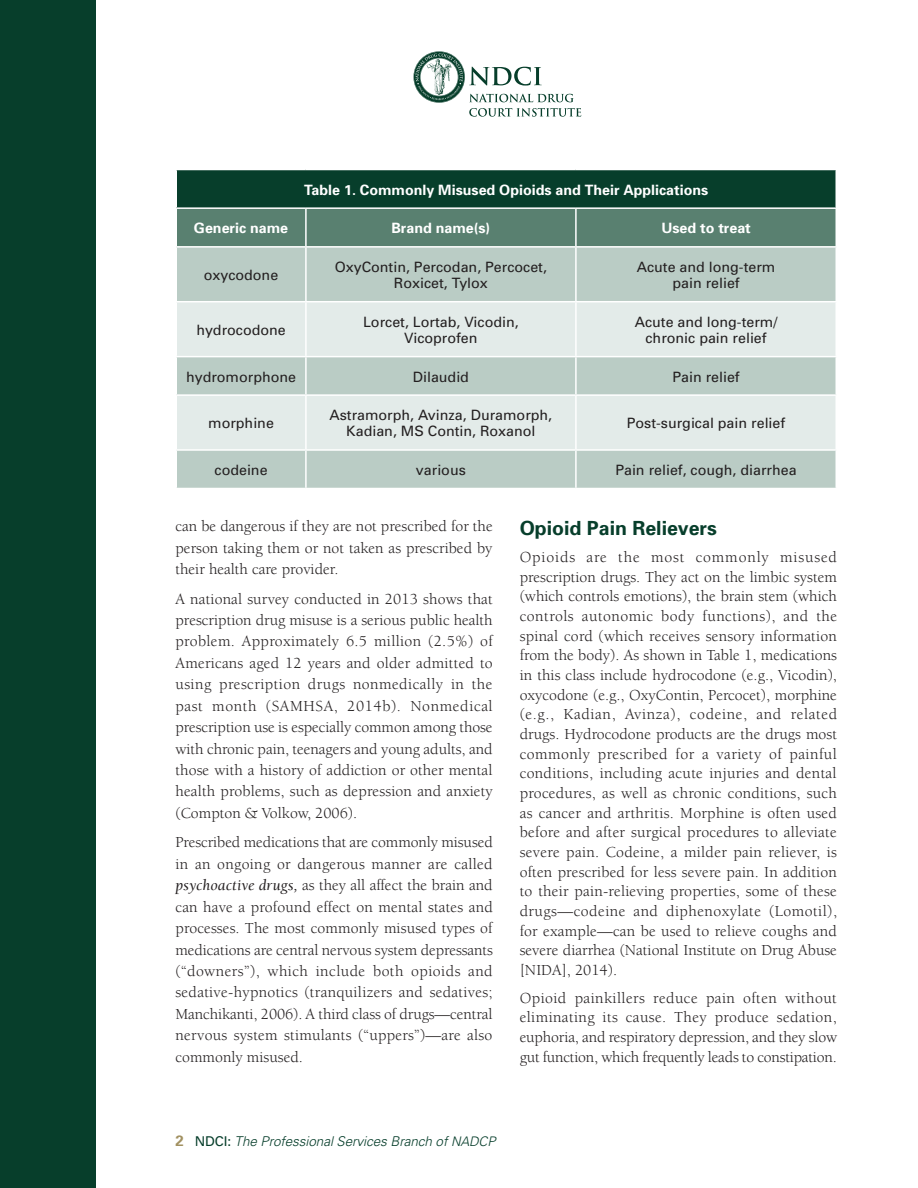
<style>
.page{position:relative;width:918px;height:1188px;background:#fff}
.page>*{position:absolute;margin:0;border:0;box-sizing:border-box;transform-origin:0 0}
.NDCI_Subhead{font:700 19.5px "Univers";color:#073e2b}
.Body_Copy{font:15.75px/19.6px "Berkeley";color:#231f20;text-align:justify}
.Table_Body_Centered{font:14.25px/16.4px "Univers";color:#231f20;text-align:center}
.Table_Heading{font:700 14.25px "Univers";color:#fff}
.opening_para{font:italic 300 13.5px "Univers";letter-spacing:-.005em;color:#073e2b}
.s1{font-style:italic}
.s2{font-weight:700;font-style:normal;font-size:15px;color:#a29161}
.s3{font-weight:400;font-style:normal}
.s4{font-size:13.2px}
</style>
<div class="page">
<div style="left:0;top:0;width:96px;height:1188px;background:#073e2b"></div>
<svg style="left:413px;top:51px;width:168px;height:66px"></svg>
<div style="left:176px;top:170px;width:660px;height:38px;background:#073e2b"></div>
<div style="left:177px;top:209px;width:659px;height:37px;background:#598070"></div>
<div style="left:177px;top:248px;width:659px;height:240px;background:#baccc5"></div>
<svg style="left:177px;top:302px;width:659px;height:147px;fill:#e3ebe9"></svg>
<hr style="left:176px;top:170px;width:1px;height:37px;background:#fff">
<hr style="left:176px;top:207px;width:130px;height:2px;background:#fff">
<hr style="left:306px;top:207px;width:270px;height:2px;background:#fff">
<hr style="left:305px;top:209px;width:2px;height:37px;background:#fff">
<hr style="left:576px;top:207px;width:261px;height:2px;background:#fff">
<hr style="left:575px;top:209px;width:2px;height:37px;background:#fff">
<hr style="left:305px;top:248px;width:2px;height:53px;background:#fff">
<hr style="left:575px;top:248px;width:2px;height:53px;background:#fff">
<hr style="left:176px;top:301px;width:130px;height:1px;background:#fff">
<hr style="left:306px;top:301px;width:270px;height:1px;background:#fff">
<hr style="left:305px;top:302px;width:2px;height:54px;background:#fff">
<hr style="left:576px;top:301px;width:261px;height:1px;background:#fff">
<hr style="left:575px;top:302px;width:2px;height:54px;background:#fff">
<hr style="left:176px;top:356px;width:130px;height:1px;background:#fff">
<hr style="left:306px;top:356px;width:270px;height:1px;background:#fff">
<hr style="left:305px;top:357px;width:2px;height:37px;background:#fff">
<hr style="left:576px;top:356px;width:261px;height:1px;background:#fff">
<hr style="left:575px;top:357px;width:2px;height:37px;background:#fff">
<hr style="left:176px;top:394px;width:130px;height:2px;background:#fff">
<hr style="left:306px;top:394px;width:270px;height:2px;background:#fff">
<hr style="left:305px;top:396px;width:2px;height:53px;background:#fff">
<hr style="left:576px;top:394px;width:261px;height:2px;background:#fff">
<hr style="left:575px;top:396px;width:2px;height:53px;background:#fff">
<hr style="left:176px;top:449px;width:130px;height:2px;background:#fff">
<hr style="left:306px;top:449px;width:270px;height:2px;background:#fff">
<hr style="left:305px;top:451px;width:2px;height:37px;background:#fff">
<hr style="left:576px;top:449px;width:261px;height:2px;background:#fff">
<hr style="left:575px;top:451px;width:2px;height:37px;background:#fff">
<p class="Table_Heading" style="left:304px;top:180px;width:406px">Table 1. Commonly Misused Opioids and Their Applications</p>
<p class="Table_Heading" style="left:194px;top:219px;width:96px">Generic name</p>
<p class="Table_Heading" style="left:391px;top:219px;width:100px">Brand name(s)</p>
<p class="Table_Heading" style="left:661px;top:219px;width:91px">Used to treat</p>
<p class="Table_Body_Centered" style="left:204px;top:267px;width:76px">oxycodone</p>
<p class="Table_Body_Centered" style="left:335px;top:258px;width:214px">OxyContin, Percodan, Percocet,<br>Roxicet, Tylox</p>
<p class="Table_Body_Centered" style="left:637px;top:258px;width:140px">Acute and long-term pain relief</p>
<p class="Table_Body_Centered" style="left:196px;top:321px;width:91px">hydrocodone</p>
<p class="Table_Body_Centered" style="left:363px;top:313px;width:157px">Lorcet, Lortab, Vicodin,<br>Vicoprofen</p>
<p class="Table_Body_Centered" style="left:635px;top:313px;width:144px">Acute and long-term/ chronic pain relief</p>
<p class="Table_Body_Centered" style="left:186px;top:368px;width:112px">hydromorphone</p>
<p class="Table_Body_Centered" style="left:413px;top:368px;width:58px">Dilaudid</p>
<p class="Table_Body_Centered" style="left:672px;top:368px;width:69px">Pain relief</p>
<p class="Table_Body_Centered" style="left:208px;top:415px;width:67px">morphine</p>
<p class="Table_Body_Centered" style="left:330px;top:407px;width:224px">Astramorph, Avinza, Duramorph,<br>Kadian, MS Contin, Roxanol</p>
<p class="Table_Body_Centered" style="left:627px;top:415px;width:160px">Post-surgical pain relief</p>
<p class="Table_Body_Centered" style="left:215px;top:462px;width:55px">codeine</p>
<p class="Table_Body_Centered" style="left:416px;top:462px;width:51px">various</p>
<p class="Table_Body_Centered" style="left:615px;top:462px;width:183px">Pain relief, cough, diarrhea</p>
<p class="Body_Copy" style="left:176px;top:516px;width:319px;line-height:21.5px">can be dangerous if they are not prescribed for the person taking them or not taken as prescribed by their health care provider.</p>
<p class="Body_Copy" style="left:176px;top:588px;width:319px;line-height:21.5px">A national survey conducted in 2013 shows that prescription drug misuse is a serious public health problem. Approximately 6.5 million (2.5%) of Americans aged 12 years and older admitted to using prescription drugs nonmedically in the past month (SAMHSA, 2014b). Nonmedical prescription use is especially common among those with chronic pain, teenagers and young adults, and those with a history of addiction or other mental health problems, such as depression and anxiety (Compton &amp; Volkow, 2006).</p>
<p class="Body_Copy" style="left:176px;top:832px;width:319px;line-height:21.5px">Prescribed medications that are commonly misused in an ongoing or dangerous manner are called <span class="s1">psychoactive drugs,</span> as they all affect the brain and can have a profound effect on mental states and processes. The most commonly misused types of medications are central nervous system depressants (“downers”), which include both opioids and sedative-hypnotics (tranquilizers and sedatives; Manchikanti, 2006). A third class of drugs—central nervous system stimulants (“uppers”)—are also commonly misused.</p>
<p class="NDCI_Subhead" style="left:520px;top:516px;width:199px">Opioid Pain Relievers</p>
<p class="Body_Copy" style="left:520px;top:547px;width:319px">Opioids are the most commonly misused prescription drugs. They act on the limbic system (which controls emotions), the brain stem (which controls autonomic body functions), and the spinal cord (which receives sensory information from the body). As shown in Table 1, medications in this class include hydrocodone (e.g., Vicodin), oxycodone (e.g., OxyContin, Percocet), morphine (e.g., Kadian, Avinza), codeine, and related drugs. Hydrocodone products are the drugs most commonly prescribed for a variety of painful conditions, including acute injuries and dental procedures, as well as chronic conditions, such as cancer and arthritis. Morphine is often used before and after surgical procedures to alleviate severe pain. Codeine, a milder pain reliever, is often prescribed for less severe pain. In addition to their pain-relieving properties, some of these drugs—codeine and diphenoxylate (Lomotil), for example—can be used to relieve coughs and severe diarrhea (National Institute on Drug Abuse [NIDA], 2014).</p>
<p class="Body_Copy" style="left:520px;top:988px;width:319px">Opioid painkillers reduce pain often without eliminating its cause. They produce sedation, euphoria, and respiratory depression, and they slow gut function, which frequently leads to constipation.</p>
<p class="opening_para" style="left:176px;top:1133px;width:321px"><span class="s2">2</span> <span class="s3">NDCI:</span> The Professional Services Branch of <span class="s4">NADCP</span></p>
</div>
